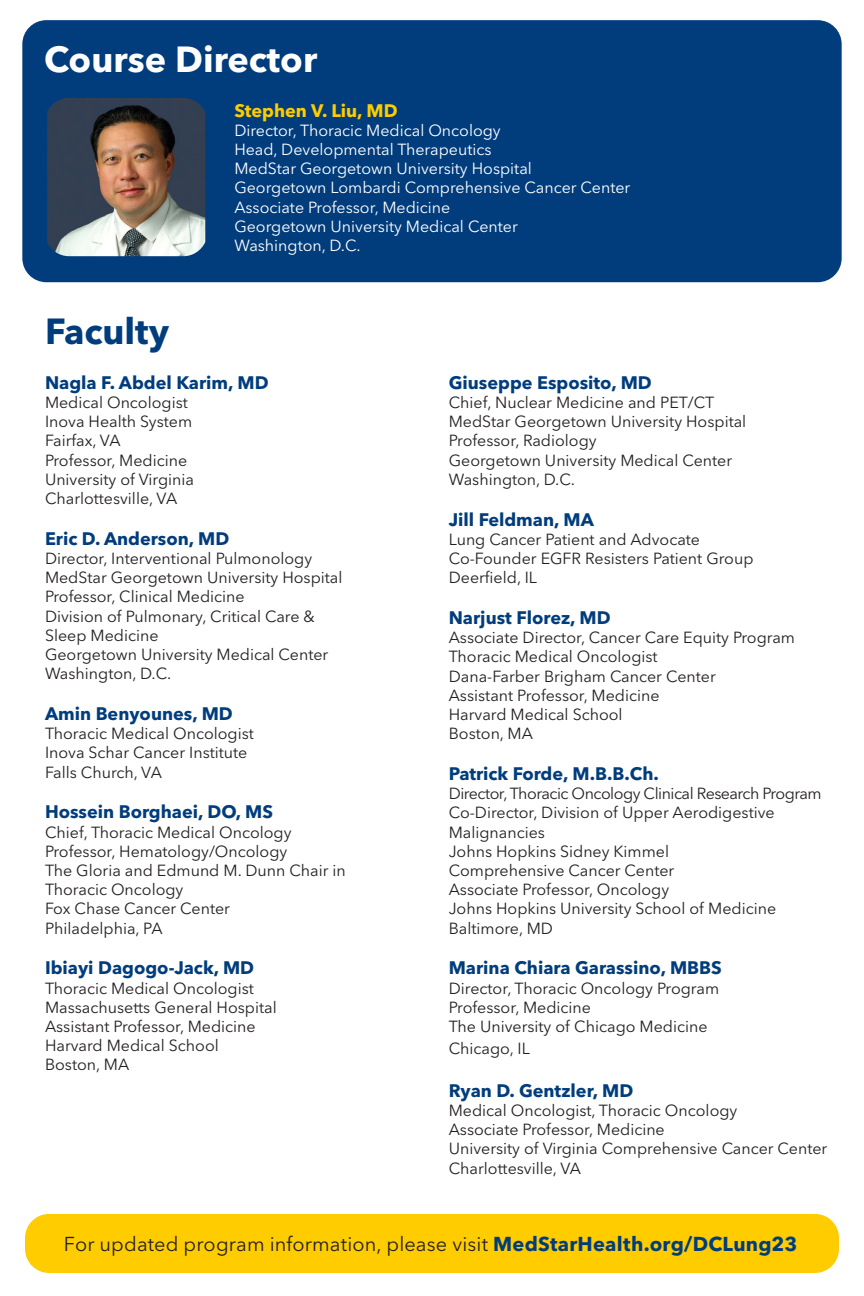
<style>
.page{position:relative;width:864px;height:1296px;background:#fff}
.page>*{position:absolute;margin:0;border:0;box-sizing:border-box;transform-origin:0 0}
.t1{font:700 36px "Avenir Next LT Pro";color:#fff}
.t2{font:700 36px "Avenir Next LT Pro";color:#013d7d}
.t3{font:20px "Avenir Next LT Pro";letter-spacing:.005em;color:#231f20}
.Pa0{font:700 18px "Avenir Next LT Pro";color:#013d7d}
.Pa0-2{font:700 18px "Avenir Next LT Pro";color:#fc0}
.Pa0-3{font:16px/19.2px "Avenir Next LT Pro";color:#231f20}
.Pa0-4{font:16px "Avenir Next LT Pro";color:#fff}
.Pa0-5{font:16px "Avenir Next LT Pro";letter-spacing:-.03em;color:#231f20}
.s1{font-weight:700;color:#013d7d}
</style>
<div class="page">
<div style="left:22px;top:20px;width:820px;height:262px;background:#013d7d;border-radius:24px"></div>
<div style="left:25px;top:1214px;width:814px;height:59px;background:#fc0;border-radius:24px"></div>
<img style="left:47px;top:98px;width:158px;height:158px">
<p class="t1" style="left:44px;top:38px;width:275px">Course Director</p>
<p class="Pa0-2" style="left:234px;top:99px;width:165px">Stephen V. Liu, MD</p>
<p class="Pa0-4" style="left:234px;top:121px;width:268px">Director, Thoracic Medical Oncology</p>
<p class="Pa0-4" style="left:234px;top:140px;width:259px">Head, Developmental Therapeutics</p>
<p class="Pa0-4" style="left:234px;top:159px;width:299px">MedStar Georgetown University Hospital</p>
<p class="Pa0-4" style="left:234px;top:178px;width:397px">Georgetown Lombardi Comprehensive Cancer Center</p>
<p class="Pa0-4" style="left:234px;top:198px;width:218px">Associate Professor, Medicine</p>
<p class="Pa0-4" style="left:234px;top:217px;width:285px">Georgetown University Medical Center</p>
<p class="Pa0-4" style="left:234px;top:236px;width:128px">Washington, D.C.</p>
<p class="t2" style="left:45px;top:309px;width:126px">Faculty</p>
<p class="Pa0" style="left:45px;top:371px;width:225px">Nagla F. Abdel Karim, MD</p>
<p class="Pa0-3" style="left:45px;top:393px;width:144px">Medical Oncologist</p>
<p class="Pa0-3" style="left:45px;top:412px;width:149px">Inova Health System</p>
<p class="Pa0-3" style="left:45px;top:431px;width:77px">Fairfax, VA</p>
<p class="Pa0-3" style="left:45px;top:450px;width:144px">Professor, Medicine</p>
<p class="Pa0-3" style="left:45px;top:470px;width:151px">University of Virginia</p>
<p class="Pa0-3" style="left:45px;top:489px;width:134px">Charlottesville, VA</p>
<p class="Pa0" style="left:45px;top:527px;width:186px">Eric D. Anderson, MD</p>
<p class="Pa0-3" style="left:45px;top:549px;width:269px">Director, Interventional Pulmonology</p>
<p class="Pa0-3" style="left:45px;top:568px;width:299px">MedStar Georgetown University Hospital</p>
<p class="Pa0-3" style="left:45px;top:587px;width:201px">Professor, Clinical Medicine</p>
<p class="Pa0-3" style="left:45px;top:606px;width:271px">Division of Pulmonary, Critical Care &amp;</p>
<p class="Pa0-3" style="left:45px;top:626px;width:115px">Sleep Medicine</p>
<p class="Pa0-3" style="left:45px;top:645px;width:285px">Georgetown University Medical Center</p>
<p class="Pa0-3" style="left:45px;top:664px;width:128px">Washington, D.C.</p>
<p class="Pa0" style="left:45px;top:703px;width:189px">Amin Benyounes, MD</p>
<p class="Pa0-3" style="left:45px;top:724px;width:210px">Thoracic Medical Oncologist</p>
<p class="Pa0-3" style="left:45px;top:743px;width:204px">Inova Schar Cancer Institute</p>
<p class="Pa0-3" style="left:45px;top:762px;width:118px">Falls Church, VA</p>
<p class="Pa0" style="left:45px;top:801px;width:230px">Hossein Borghaei, DO, MS</p>
<p class="Pa0-3" style="left:45px;top:822px;width:248px">Chief, Thoracic Medical Oncology</p>
<p class="Pa0-3" style="left:45px;top:842px;width:244px">Professor, Hematology/Oncology</p>
<p class="Pa0-3" style="left:45px;top:861px;width:302px">The Gloria and Edmund M. Dunn Chair in</p>
<p class="Pa0-3" style="left:45px;top:880px;width:140px">Thoracic Oncology</p>
<p class="Pa0-3" style="left:45px;top:899px;width:187px">Fox Chase Cancer Center</p>
<p class="Pa0-3" style="left:45px;top:918px;width:119px">Philadelphia, PA</p>
<p class="Pa0" style="left:45px;top:957px;width:211px">Ibiayi Dagogo-Jack, MD</p>
<p class="Pa0-3" style="left:45px;top:978px;width:210px">Thoracic Medical Oncologist</p>
<p class="Pa0-3" style="left:45px;top:998px;width:233px">Massachusetts General Hospital</p>
<p class="Pa0-3" style="left:45px;top:1017px;width:212px">Assistant Professor, Medicine</p>
<p class="Pa0-3" style="left:45px;top:1036px;width:175px">Harvard Medical School</p>
<p class="Pa0-3" style="left:45px;top:1055px;width:86px">Boston, MA</p>
<p class="Pa0" style="left:449px;top:371px;width:205px">Giuseppe Esposito, MD</p>
<p class="Pa0-3" style="left:449px;top:393px;width:267px">Chief, Nuclear Medicine and PET/CT</p>
<p class="Pa0-3" style="left:449px;top:412px;width:299px">MedStar Georgetown University Hospital</p>
<p class="Pa0-3" style="left:449px;top:431px;width:149px">Professor, Radiology</p>
<p class="Pa0-3" style="left:449px;top:450px;width:285px">Georgetown University Medical Center</p>
<p class="Pa0-3" style="left:449px;top:470px;width:128px">Washington, D.C.</p>
<p class="Pa0" style="left:449px;top:508px;width:147px">Jill Feldman, MA</p>
<p class="Pa0-3" style="left:449px;top:530px;width:253px">Lung Cancer Patient and Advocate</p>
<p class="Pa0-3" style="left:449px;top:549px;width:306px">Co-Founder EGFR Resisters Patient Group</p>
<p class="Pa0-3" style="left:449px;top:568px;width:90px">Deerfield, IL</p>
<p class="Pa0" style="left:449px;top:607px;width:163px">Narjust Florez, MD</p>
<p class="Pa0-3" style="left:449px;top:628px;width:348px">Associate Director, Cancer Care Equity Program</p>
<p class="Pa0-3" style="left:449px;top:647px;width:210px">Thoracic Medical Oncologist</p>
<p class="Pa0-3" style="left:449px;top:666px;width:269px">Dana-Farber Brigham Cancer Center</p>
<p class="Pa0-3" style="left:449px;top:686px;width:212px">Assistant Professor, Medicine</p>
<p class="Pa0-3" style="left:449px;top:705px;width:175px">Harvard Medical School</p>
<p class="Pa0-3" style="left:449px;top:724px;width:86px">Boston, MA</p>
<p class="Pa0" style="left:449px;top:763px;width:212px">Patrick Forde, M.B.B.Ch.</p>
<p class="Pa0-5" style="left:449px;top:784px;width:374px">Director, Thoracic Oncology Clinical Research Program</p>
<p class="Pa0-3" style="left:449px;top:803px;width:327px">Co-Director, Division of Upper Aerodigestive<br>Malignancies</p>
<p class="Pa0-3" style="left:449px;top:842px;width:222px">Johns Hopkins Sidney Kimmel</p>
<p class="Pa0-3" style="left:449px;top:861px;width:227px">Comprehensive Cancer Center</p>
<p class="Pa0-3" style="left:449px;top:880px;width:222px">Associate Professor, Oncology</p>
<p class="Pa0-3" style="left:449px;top:899px;width:329px">Johns Hopkins University School of Medicine</p>
<p class="Pa0-3" style="left:449px;top:918px;width:106px">Baltimore, MD</p>
<p class="Pa0" style="left:449px;top:957px;width:275px">Marina Chiara Garassino, MBBS</p>
<p class="Pa0-3" style="left:449px;top:978px;width:272px">Director, Thoracic Oncology Program</p>
<p class="Pa0-3" style="left:449px;top:998px;width:144px">Professor, Medicine</p>
<p class="Pa0-3" style="left:449px;top:1017px;width:260px">The University of Chicago Medicine</p>
<p class="Pa0-3" style="left:449px;top:1038px;width:83px">Chicago, IL</p>
<p class="Pa0" style="left:449px;top:1079px;width:186px">Ryan D. Gentzler, MD</p>
<p class="Pa0-3" style="left:449px;top:1101px;width:290px">Medical Oncologist, Thoracic Oncology</p>
<p class="Pa0-3" style="left:449px;top:1120px;width:218px">Associate Professor, Medicine</p>
<p class="Pa0-3" style="left:449px;top:1139px;width:380px">University of Virginia Comprehensive Cancer Center</p>
<p class="Pa0-3" style="left:449px;top:1158px;width:134px">Charlottesville, VA</p>
<p class="t3" style="left:64px;top:1232px;width:735px">For updated program information, please visit <span class="s1">MedStarHealth.org/DCLung23</span></p>
</div>
